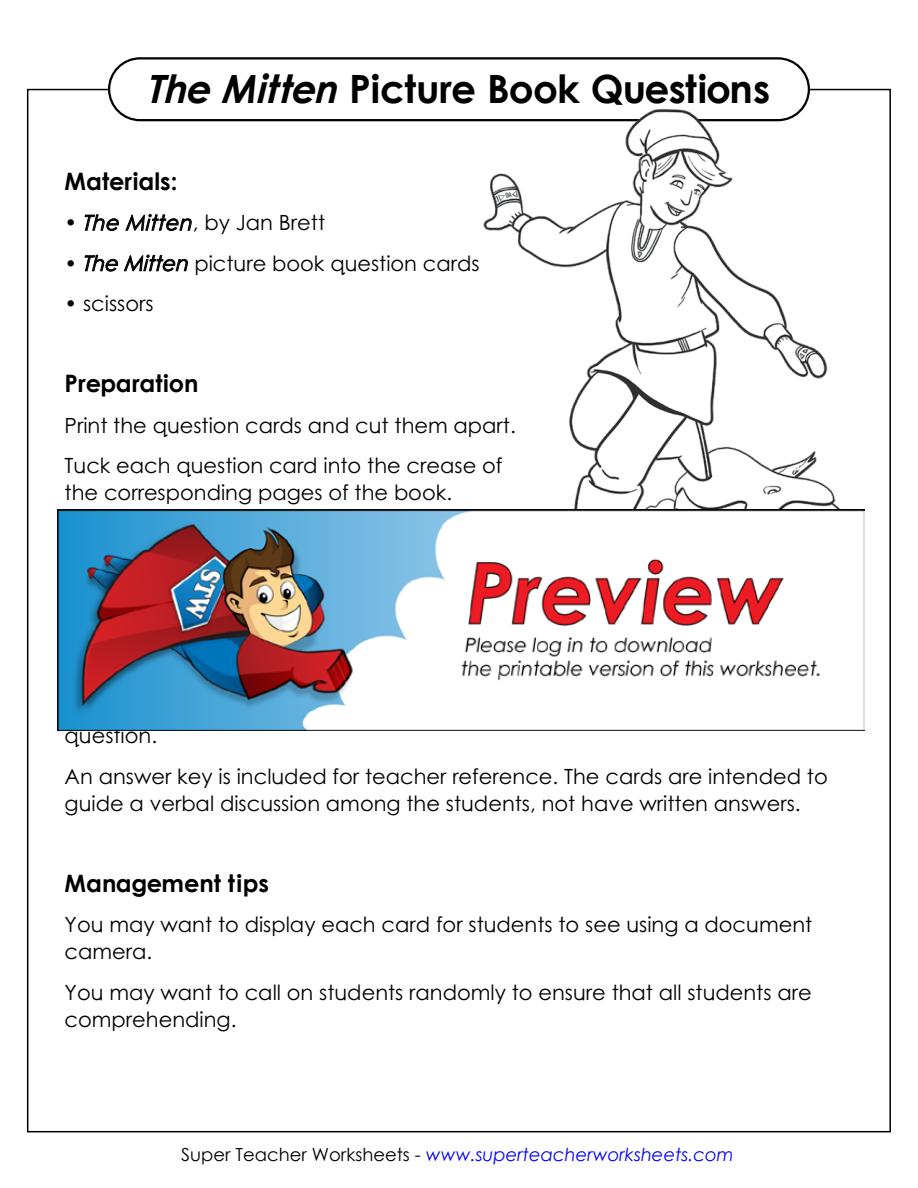
<style>
.page{position:relative;width:918px;height:1188px;background:#fff}
.page>*{position:absolute;margin:0;border:0;box-sizing:border-box;transform-origin:0 0}
.t1{font:700 39px "Century Gothic 2";letter-spacing:-.02em;color:#000}
.t2{font:700 24px "Century STW4";color:#000}
.t3{font:21px/40.5px "Century STW4";color:#000}
.t4{font:italic 18px "Century Gothic 2";color:#00f}
.s1{font-style:italic}
.s2{font-style:normal;color:#000}
</style>
<div class="page">
<div style="left:108px;top:57px;width:702px;height:64px;border:2px solid #000;border-radius:31px"></div>
<img style="left:477px;top:100px;width:376px;height:410px">
<img style="left:57px;top:510px;width:808px;height:220px">
<h1 class="t1" style="left:148px;top:59px;width:624px"><span class="s1">The Mitten</span> Picture Book Questions</h1>
<p class="t2" style="left:65px;top:163px;width:114px">Materials:</p>
<p class="t3" style="left:65px;top:202px;width:262px">• <span class="s1">The Mitten</span>, by Jan Brett</p>
<p class="t3" style="left:65px;top:243px;width:417px">• <span class="s1">The Mitten</span> picture book question cards</p>
<p class="t3" style="left:65px;top:283px;width:90px">• scissors</p>
<p class="t2" style="left:65px;top:365px;width:135px">Preparation</p>
<p class="t3" style="left:65px;top:405px;width:453px">Print the question cards and cut them apart.<br>Tuck each question card into the crease of</p>
<p class="t3" style="left:65px;top:472px;width:389px">the corresponding pages of the book.</p>
<p class="t3" style="left:65px;top:715px;width:765px">question.<br>An answer key is included for teacher reference. The cards are intended to</p>
<p class="t3" style="left:65px;top:783px;width:738px">guide a verbal discussion among the students, not have written answers.</p>
<p class="t2" style="left:65px;top:865px;width:206px">Management tips</p>
<p class="t3" style="left:65px;top:911px;width:749px;line-height:27px">You may want to display each card for students to see using a document camera.</p>
<p class="t3" style="left:65px;top:978px;width:749px;line-height:27px">You may want to call on students randomly to ensure that all students are comprehending.</p>
<p class="t4" style="left:181px;top:1142px;width:554px"><span class="s2">Super Teacher Worksheets -</span> www.superteacherworksheets.com</p>
</div>
